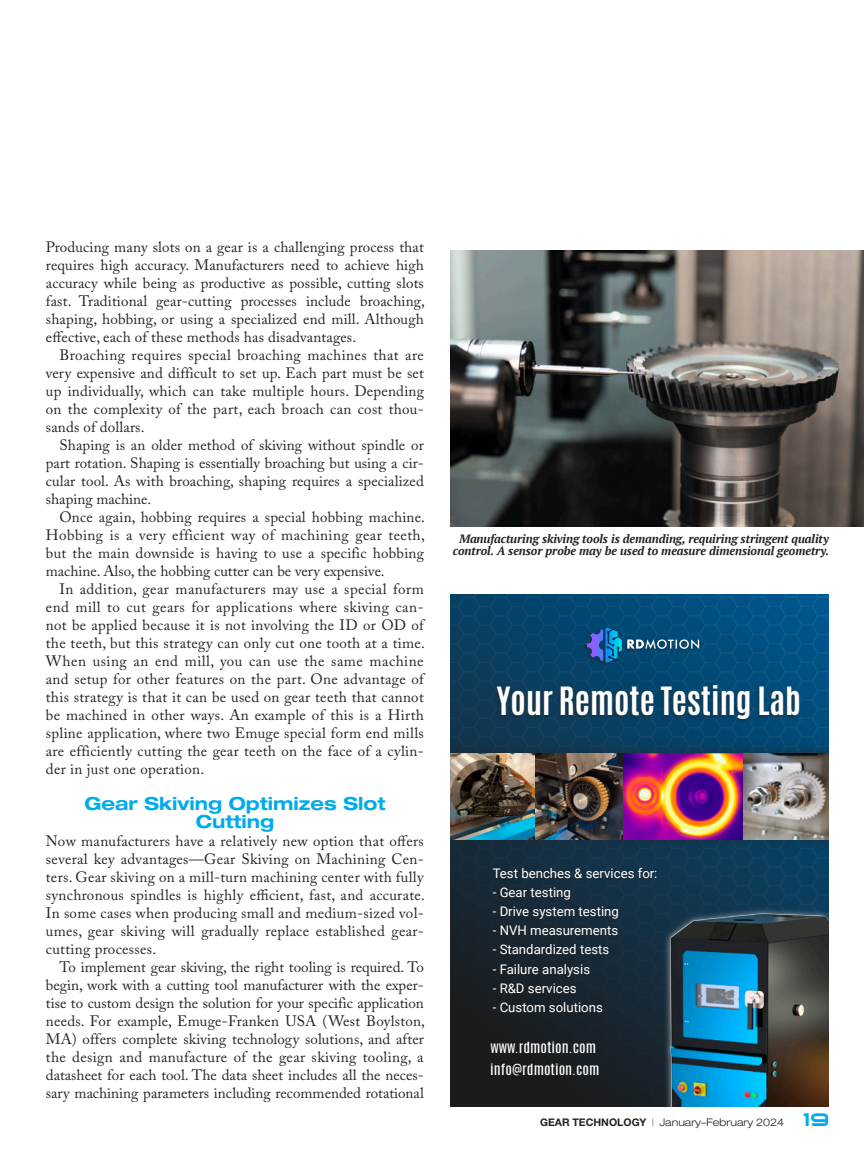
<style>
.page{position:relative;width:864px;height:1161px;background:#fff}
.page>*{position:absolute;margin:0;border:0;box-sizing:border-box;transform-origin:0 0}
.t1{font:700 32.55px "Antonio";color:#fff}
._2024_Feature_Body_Header{font:700 expanded 18px/18px "Helvetica Neue";color:#00abeb;text-align:center}
._2024_Body_Text{font:15px/18px "Adobe Caslon Pro";letter-spacing:.005em;color:#242424;text-align:justify}
._2024_Body_Text_after_Header{font:15px/18px "Adobe Caslon Pro";letter-spacing:.02em;color:#242424;text-align:justify}
._2024_Body_Text_after_Authors{font:15px/18px "Adobe Caslon Pro";letter-spacing:.01em;color:#242424;text-align:justify}
.t2{font:13.2px "Roboto";color:#fff}
.t3{font:12.75px/22px "Antonio";color:#fff;scale:1.15 1}
._2024_Image_Caption{font:italic 700 12px/12px "PT Serif";letter-spacing:-.01em;color:#242424;text-align:center}
.t4{font:300 expanded 10.5px "Helvetica Neue";color:#242424}
.s1{font-weight:700;font-stretch:normal}
.s2{font-weight:100;font-stretch:condensed}
.s3{font-family:"Air Flow BTN Hv";font-weight:400;font-stretch:normal;font-size:18px;color:#00abeb}
</style>
<div class="page">
<img style="left:451px;top:250px;width:413px;height:276px">
<img style="left:451px;top:594px;width:378px;height:513px">
<img style="left:492px;top:682px;width:311px;height:42px">
<img style="left:491px;top:867px;width:167px;height:147px">
<p class="_2024_Body_Text_after_Authors" style="left:46px;top:238px;width:381px">Producing many slots on a gear is a challenging process that requires high accuracy. Manufacturers need to achieve high accuracy while being as productive as possible, cutting slots fast. Traditional gear-cutting processes include broaching, shaping, hobbing, or using a specialized end mill. Although effective, each of these methods has disadvantages.</p>
<p class="_2024_Body_Text" style="left:46px;top:346px;width:380px;text-indent:13px">Broaching requires special broaching machines that are very expensive and difficult to set up. Each part must be set up individually, which can take multiple hours. Depending on the complexity of the part, each broach can cost thou&shy;sands of dollars.</p>
<p class="_2024_Body_Text" style="left:46px;top:436px;width:380px;text-indent:13px">Shaping is an older method of skiving without spindle or part rotation. Shaping is essentially broaching but using a cir&shy;cular tool. As with broaching, shaping requires a specialized shaping machine.</p>
<p class="_2024_Body_Text" style="left:46px;top:508px;width:381px;text-indent:13px">Once again, hobbing requires a special hobbing machine.<br>Hobbing is a very efficient way of machining gear teeth, but the main downside is having to use a specific hobbing machine. Also, the hobbing cutter can be very expensive.</p>
<p class="_2024_Body_Text" style="left:46px;top:580px;width:381px;text-indent:13px">In addition, gear manufacturers may use a special form end mill to cut gears for applications where skiving can&shy;not be applied because it is not involving the ID or OD of the teeth, but this strategy can only cut one tooth at a time.<br>When using an end mill, you can use the same machine and setup for other features on the part. One advantage of this strategy is that it can be used on gear teeth that cannot be machined in other ways. An example of this is a Hirth spline application, where two Emuge special form end mills are efficiently cutting the gear teeth on the face of a cylin&shy;der in just one operation.</p>
<p class="_2024_Feature_Body_Header" style="left:84px;top:794px;width:302px">Gear Skiving Optimizes Slot<br>Cutting</p>
<p class="_2024_Body_Text_after_Header" style="left:46px;top:832px;width:381px">Now manufacturers have a relatively new option that offers several key advantages—Gear Skiving on Machining Cen&shy;ters. Gear skiving on a mill-turn machining center with fully synchronous spindles is highly efficient, fast, and accurate.<br>In some cases when producing small and medium-sized vol&shy;umes, gear skiving will gradually replace established gear&shy;cutting processes.</p>
<p class="_2024_Body_Text" style="left:46px;top:958px;width:381px;text-indent:13px">To implement gear skiving, the right tooling is required. To begin, work with a cutting tool manufacturer with the exper&shy;tise to custom design the solution for your specific application needs. For example, Emuge-Franken USA (West Boylston, MA) offers complete skiving technology solutions, and after the design and manufacture of the gear skiving tooling, a datasheet for each tool. The data sheet includes all the neces&shy;sary machining parameters including recommended rotational</p>
<p class="_2024_Image_Caption" style="left:453px;top:532px;width:378px">Manufacturing skiving tools is demanding, requiring stringent quality control. A sensor probe may be used to measure dimensional geometry.</p>
<h1 class="t1" style="left:497px;top:676px;width:305px">Your Remote Testing Lab</h1>
<p class="t2" style="left:493px;top:864px;width:166px">Test benches &amp; services for:</p>
<p class="t2" style="left:493px;top:883px;width:80px">- Gear testing</p>
<p class="t2" style="left:493px;top:902px;width:128px">- Drive system testing</p>
<p class="t2" style="left:493px;top:921px;width:127px">- NVH measurements</p>
<p class="t2" style="left:493px;top:940px;width:118px">- Standardized tests</p>
<p class="t2" style="left:493px;top:960px;width:99px">- Failure analysis</p>
<p class="t2" style="left:493px;top:979px;width:85px">- R&amp;D services</p>
<p class="t2" style="left:493px;top:998px;width:112px">- Custom solutions</p>
<p class="t3" style="left:490px;top:1036px;width:96px">www.rdmotion.com info@rdmotion.com</p>
<p class="t4" style="left:540px;top:1116px;width:290px"><span class="s1">GEAR TECHNOLOGY</span> <span class="s2">|</span> January–February 2024 <span class="s3">19</span></p>
</div>
